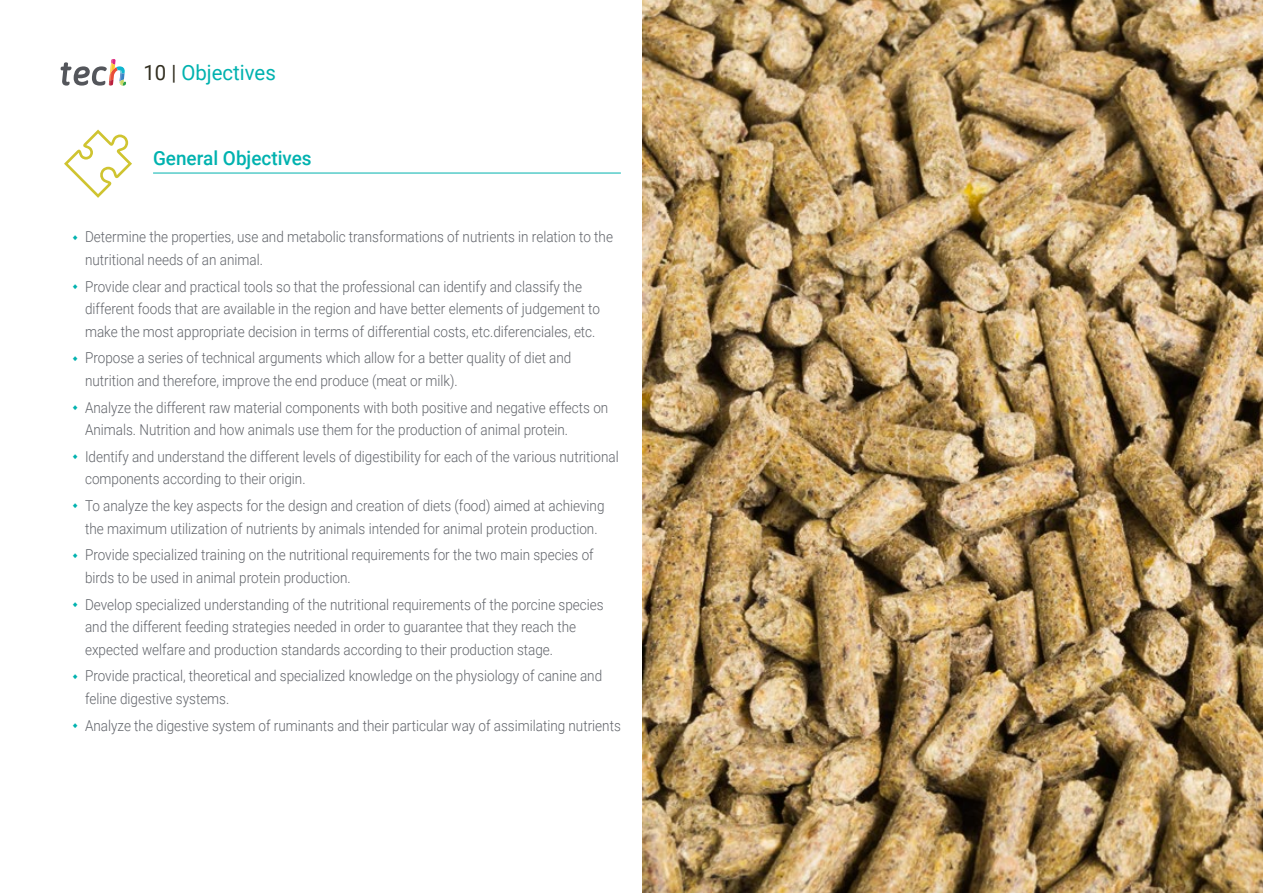
<style>
.page{position:relative;width:1263px;height:893px;background:#fff}
.page>*{position:absolute;margin:0;border:0;box-sizing:border-box;transform-origin:0 0}
.t1{font:21px "Roboto";color:#00b2af}
.t2{font:500 19.5px "Roboto";color:#00b2af}
.t3{font:300 15px/22.5px "Roboto";color:#61646a;scale:.9 1}
.s1{color:#312e20}
</style>
<div class="page">
<hr style="left:153px;top:173px;width:468px;height:1px;background:#00b2af">
<svg style="left:64px;top:130px;width:68px;height:68px"></svg>
<img style="left:642px;top:0;width:621px;height:893px">
<svg style="left:61px;top:59px;width:65px;height:27px"></svg>
<h1 class="t1" style="left:144px;top:57px;width:134px"><span class="s1">10 |</span> Objectives</h1>
<h2 class="t2" style="left:153px;top:144px;width:160px">General Objectives</h2>
<p class="t3" style="left:85px;top:225px;width:588px">Determine the properties, use and metabolic transformations of nutrients in relation to the nutritional needs of an animal.</p>
<p class="t3" style="left:85px;top:274px;width:574px">Provide clear and practical tools so that the professional can identify and classify the different foods that are available in the region and have better elements of judgement to make the most appropriate decision in terms of differential costs, etc.diferenciales, etc.</p>
<p class="t3" style="left:85px;top:346px;width:542px">Propose a series of technical arguments which allow for a better quality of diet and nutrition and therefore, improve the end produce (meat or milk).</p>
<p class="t3" style="left:85px;top:395px;width:583px">Analyze the different raw material components with both positive and negative effects on<br>Animals. Nutrition and how animals use them for the production of animal protein.</p>
<p class="t3" style="left:85px;top:445px;width:595px">Identify and understand the different levels of digestibility for each of the various nutritional components according to their origin.</p>
<p class="t3" style="left:85px;top:494px;width:579px">To analyze the key aspects for the design and creation of diets (food) aimed at achieving the maximum utilization of nutrients by animals intended for animal protein production.</p>
<p class="t3" style="left:85px;top:543px;width:567px">Provide specialized training on the nutritional requirements for the two main species of birds to be used in animal protein production.</p>
<p class="t3" style="left:85px;top:592px;width:578px">Develop specialized understanding of the nutritional requirements of the porcine species and the different feeding strategies needed in order to guarantee that they reach the expected welfare and production standards according to their production stage.</p>
<p class="t3" style="left:85px;top:664px;width:576px">Provide practical, theoretical and specialized knowledge on the physiology of canine and feline digestive systems.</p>
<p class="t3" style="left:85px;top:713px;width:597px">Analyze the digestive system of ruminants and their particular way of assimilating nutrients</p>
</div>
